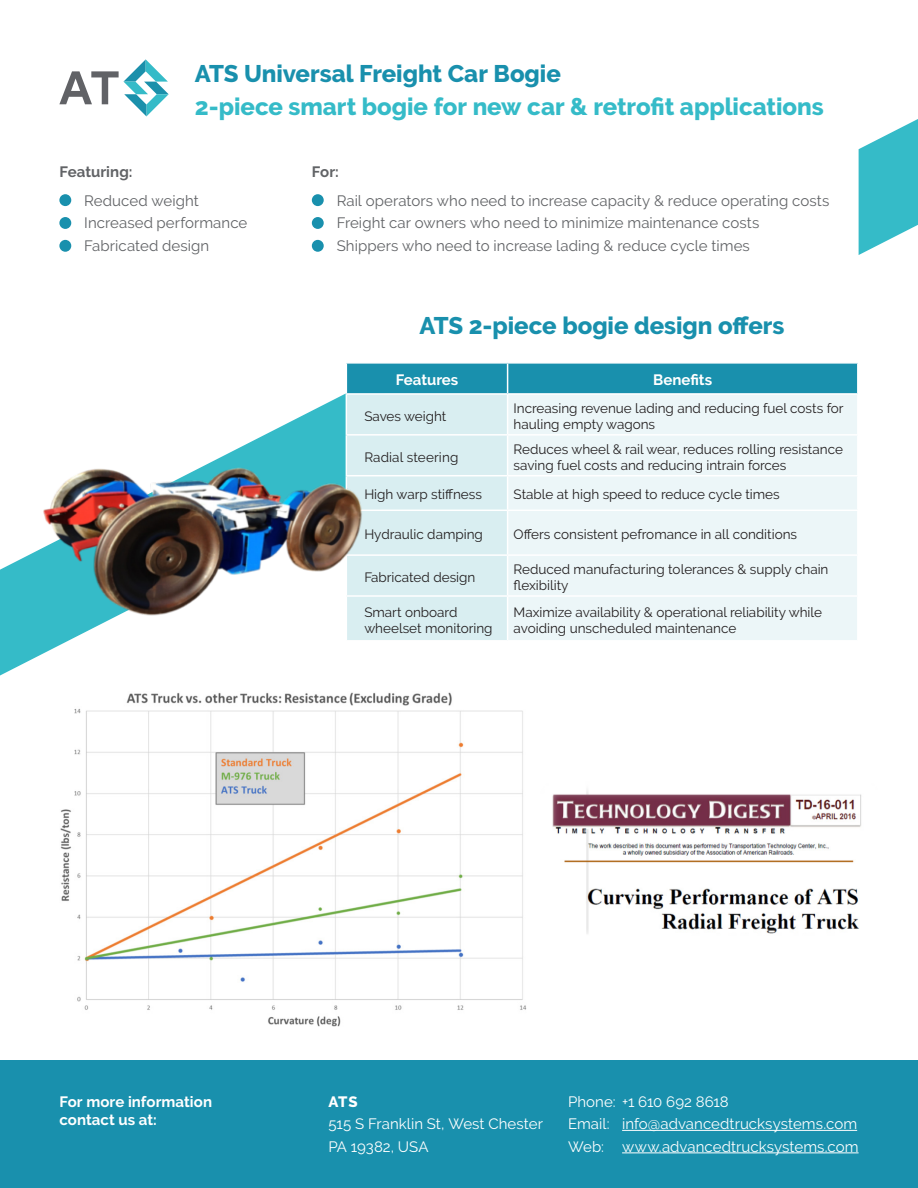
<style>
.page{position:relative;width:918px;height:1188px;background:#fff}
.page>*{position:absolute;margin:0;border:0;box-sizing:border-box;transform-origin:0 0}
.t1{font:800 24px "Raleway";color:#1990ad}
.t2{font:800 24px "Raleway";color:#35bbc8}
.t3{font:15px "Raleway";letter-spacing:.005em;color:#616366}
.t4{font:15px "Raleway";letter-spacing:.005em;color:#fff}
.Table_Title{font:700 15px "Raleway";color:#fff}
.t5{font:700 15px "Raleway";color:#616366}
.t6{font:800 15px "Raleway";color:#fff}
.Body{font:13.5px/16.2px "Raleway";color:#231f20}
</style>
<div class="page">
<div style="left:0;top:1061px;width:918px;height:127px;background:#1990ad"></div>
<svg style="left:59px;top:59px;width:110px;height:57px"></svg>
<div style="left:312px;top:194px;width:12px;height:12px;background:#1990ad;border-radius:50%"></div>
<div style="left:312px;top:217px;width:12px;height:12px;background:#1990ad;border-radius:50%"></div>
<div style="left:312px;top:240px;width:12px;height:12px;background:#1990ad;border-radius:50%"></div>
<div style="left:59px;top:194px;width:12px;height:12px;background:#1990ad;border-radius:50%"></div>
<div style="left:59px;top:217px;width:12px;height:12px;background:#1990ad;border-radius:50%"></div>
<div style="left:59px;top:240px;width:12px;height:12px;background:#1990ad;border-radius:50%"></div>
<svg style="left:0;top:393px;width:346px;height:283px"></svg>
<hr style="left:622px;top:1130px;width:235px;height:1px;background:#fff">
<hr style="left:622px;top:1153px;width:237px;height:1px;background:#fff">
<svg style="left:346px;top:363px;width:512px;height:277px;background:#cfe8ed"></svg>
<hr style="left:857px;top:364px;width:2px;height:29px;background:#fff">
<hr style="left:346px;top:393px;width:162px;height:2px;background:#fff">
<hr style="left:346px;top:395px;width:1px;height:39px;background:#fff">
<hr style="left:508px;top:393px;width:351px;height:2px;background:#fff">
<hr style="left:507px;top:395px;width:1px;height:39px;background:#fff">
<hr style="left:857px;top:395px;width:2px;height:39px;background:#fff">
<hr style="left:346px;top:434px;width:162px;height:2px;background:#fff">
<hr style="left:346px;top:436px;width:1px;height:39px;background:#fff">
<hr style="left:508px;top:434px;width:351px;height:2px;background:#fff">
<hr style="left:507px;top:436px;width:1px;height:39px;background:#fff">
<hr style="left:857px;top:436px;width:2px;height:39px;background:#fff">
<hr style="left:346px;top:475px;width:162px;height:1px;background:#fff">
<hr style="left:508px;top:475px;width:351px;height:1px;background:#fff">
<hr style="left:507px;top:476px;width:1px;height:34px;background:#fff">
<hr style="left:857px;top:476px;width:2px;height:34px;background:#fff">
<hr style="left:346px;top:510px;width:162px;height:1px;background:#fff">
<hr style="left:508px;top:510px;width:351px;height:1px;background:#fff">
<hr style="left:507px;top:511px;width:1px;height:43px;background:#fff">
<hr style="left:857px;top:511px;width:2px;height:43px;background:#fff">
<hr style="left:346px;top:554px;width:162px;height:2px;background:#fff">
<hr style="left:508px;top:554px;width:351px;height:2px;background:#fff">
<hr style="left:507px;top:556px;width:1px;height:39px;background:#fff">
<hr style="left:857px;top:556px;width:2px;height:39px;background:#fff">
<hr style="left:346px;top:595px;width:162px;height:2px;background:#fff">
<hr style="left:346px;top:597px;width:1px;height:43px;background:#fff">
<hr style="left:508px;top:595px;width:351px;height:2px;background:#fff">
<hr style="left:507px;top:597px;width:1px;height:43px;background:#fff">
<hr style="left:857px;top:597px;width:2px;height:43px;background:#fff">
<img style="left:60px;top:692px;width:466px;height:334px">
<img style="left:41px;top:456px;width:334px;height:168px">
<svg style="left:859px;top:119px;width:59px;height:136px"></svg>
<img style="left:552px;top:790px;width:309px;height:144px">
<p class="t1" style="left:195px;top:60px;width:367px">ATS Universal Freight Car Bogie</p>
<p class="t2" style="left:195px;top:93px;width:630px">2-piece smart bogie for new car &amp; retrofit applications</p>
<p class="t5" style="left:59px;top:163px;width:75px">Featuring:</p>
<p class="t3" style="left:84px;top:192px;width:116px">Reduced weight</p>
<p class="t3" style="left:84px;top:214px;width:165px">Increased performance</p>
<p class="t3" style="left:84px;top:237px;width:126px">Fabricated design</p>
<p class="t5" style="left:312px;top:163px;width:29px">For:</p>
<p class="t3" style="left:337px;top:192px;width:494px">Rail operators who need to increase capacity &amp; reduce operating costs</p>
<p class="t3" style="left:337px;top:214px;width:424px">Freight car owners who need to minimize maintenance costs</p>
<p class="t3" style="left:337px;top:237px;width:415px">Shippers who need to increase lading &amp; reduce cycle times</p>
<p class="t1" style="left:420px;top:312px;width:366px">ATS 2-piece bogie design offers</p>
<p class="Table_Title" style="left:396px;top:372px;width:64px">Features</p>
<p class="Table_Title" style="left:653px;top:372px;width:60px">Benefits</p>
<p class="Body" style="left:364px;top:408px;width:84px">Saves weight</p>
<p class="Body" style="left:514px;top:400px;width:332px">Increasing revenue lading and reducing fuel costs for hauling empty wagons</p>
<p class="Body" style="left:364px;top:449px;width:96px">Radial steering</p>
<p class="Body" style="left:514px;top:441px;width:331px">Reduces wheel &amp; rail wear, reduces rolling resistance saving fuel costs and reducing intrain forces</p>
<p class="Body" style="left:364px;top:486px;width:119px">High warp stiffness</p>
<p class="Body" style="left:514px;top:486px;width:268px">Stable at high speed to reduce cycle times</p>
<p class="Body" style="left:364px;top:526px;width:120px">Hydraulic damping</p>
<p class="Body" style="left:514px;top:526px;width:285px">Offers consistent pefromance in all conditions</p>
<p class="Body" style="left:364px;top:569px;width:113px">Fabricated design</p>
<p class="Body" style="left:514px;top:561px;width:316px">Reduced manufacturing tolerances &amp; supply chain flexibility</p>
<p class="Body" style="left:364px;top:604px;width:95px">Smart onboard</p>
<p class="Body" style="left:364px;top:620px;width:130px">wheelset monitoring</p>
<p class="Body" style="left:514px;top:604px;width:310px">Maximize availability &amp; operational reliability while avoiding unscheduled maintenance</p>
<p class="Table_Title" style="left:59px;top:1093px;width:154px">For more information</p>
<p class="Table_Title" style="left:59px;top:1111px;width:99px">contact us at:</p>
<p class="t6" style="left:328px;top:1093px;width:31px">ATS</p>
<p class="t4" style="left:328px;top:1115px;width:216px">515 S Franklin St, West Chester</p>
<p class="t4" style="left:328px;top:1138px;width:102px">PA 19382, USA</p>
<p class="t4" style="left:568px;top:1093px;width:162px">Phone: +1 610 692 8618</p>
<p class="t4" style="left:568px;top:1115px;width:291px">Email: info@advancedtrucksystems.com</p>
<p class="t4" style="left:568px;top:1138px;width:292px">Web: www.advancedtrucksystems.com</p>
</div>
